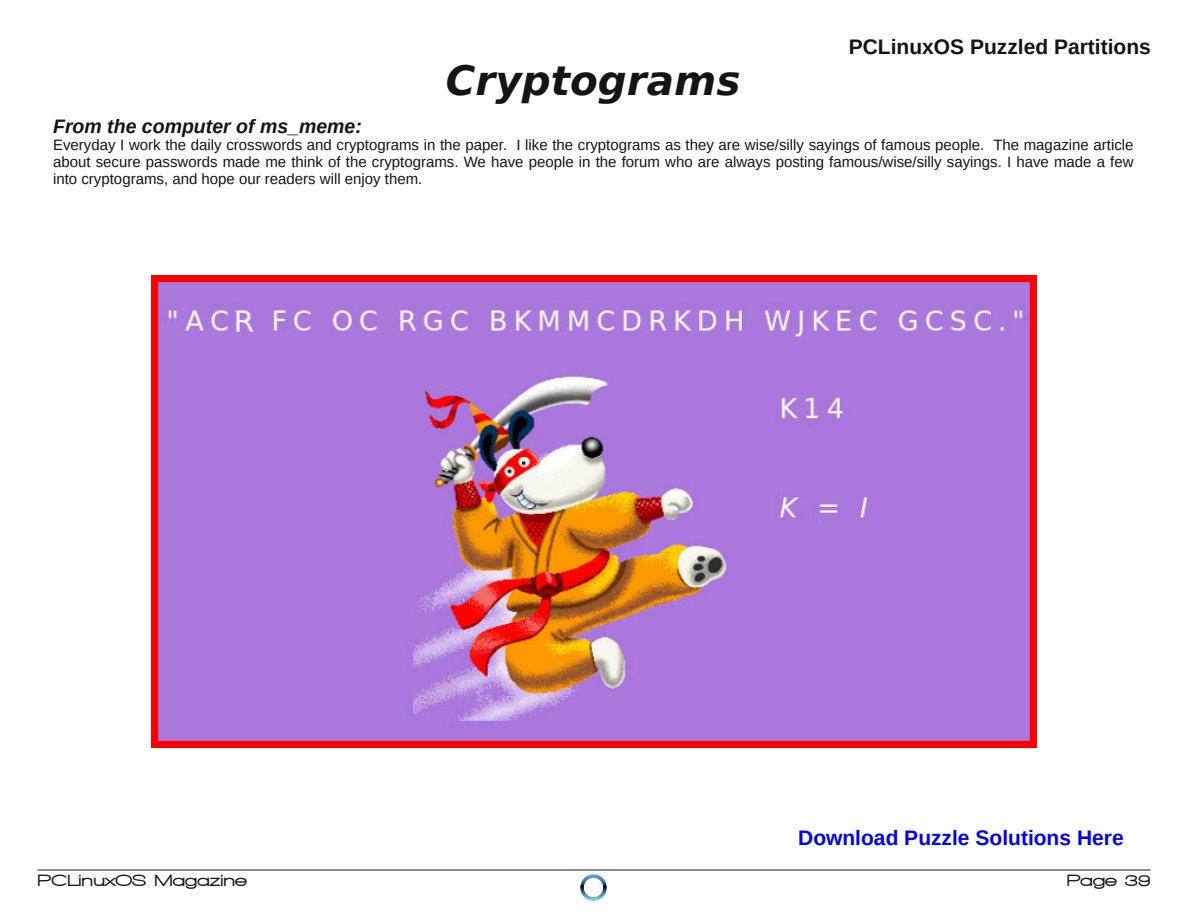
<style>
.page{position:relative;width:1188px;height:918px;background:#fff}
.page>*{position:absolute;margin:0;border:0;box-sizing:border-box;transform-origin:0 0}
.t1{font:italic 700 40.5px "Bitstream Vera Sans";color:#161413}
.t2{font:700 21px "Liberation Sans";color:#00f}
.t3{font:700 21px "Liberation Sans";color:#161413}
.t4{font:italic 700 19.5px "Liberation Sans";color:#161413}
.t5{font:900 16.5px "Walkway Expand";color:#161413}
.t6{font:15px/17.2px "Liberation Sans";color:#161413;text-align:justify}
</style>
<div class="page">
<hr style="left:38px;top:870px;width:1112px;height:1px;background:#161413">
<img style="left:580px;top:874px;width:27px;height:27px">
<img style="left:152px;top:275px;width:884px;height:472px">
<h1 class="t1" style="left:446px;top:58px;width:296px">Cryptograms</h1>
<h2 class="t3" style="left:849px;top:35px;width:304px">PCLinuxOS Puzzled Partitions</h2>
<h3 class="t4" style="left:53px;top:115px;width:310px">From the computer of ms_meme:</h3>
<p class="t6" style="left:53px;top:136px;width:1082px">Everyday I work the daily crosswords and cryptograms in the paper. I like the cryptograms as they are wise/silly sayings of famous people. The magazine article about secure passwords made me think of the cryptograms. We have people in the forum who are always posting famous/wise/silly sayings. I have made a few into cryptograms, and hope our readers will enjoy them.</p>
<h2 class="t2" style="left:798px;top:826px;width:327px">Download Puzzle Solutions Here</h2>
<p class="t5" style="left:38px;top:871px;width:211px">PCLinuxOS Magazine</p>
<p class="t5" style="left:1067px;top:871px;width:86px">Page 39</p>
</div>
